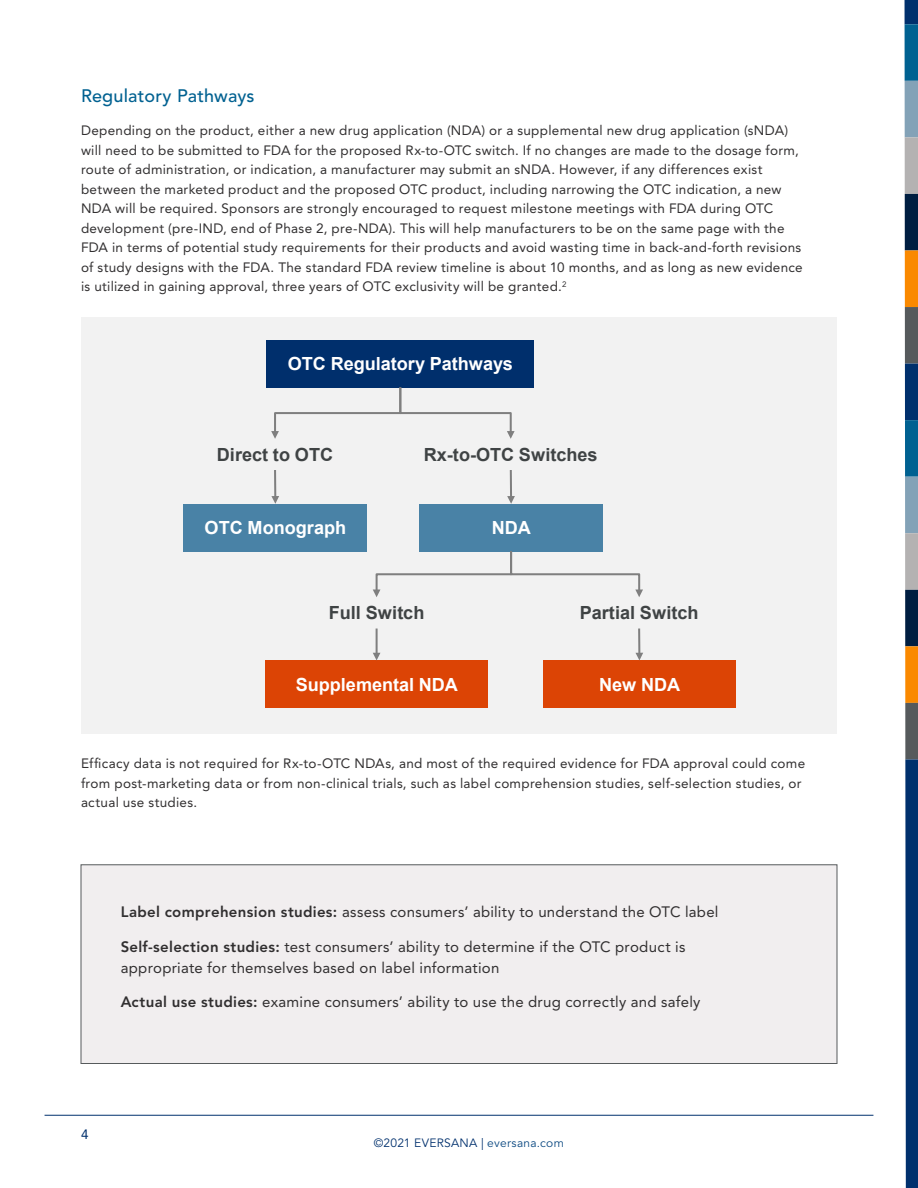
<style>
.page{position:relative;width:918px;height:1188px;background:#fff}
.page>*{position:absolute;margin:0;border:0;box-sizing:border-box;transform-origin:0 0}
.t1{font:700 18.15px "Arial";letter-spacing:-.005em;color:#fff}
.t2{font:700 18.15px "Arial";color:#3f4344}
.Copy{font:500 18px "Avenir LT Std";letter-spacing:.01em;color:#006191}
.Copy-2{font:15px/21px "Avenir LT Std";letter-spacing:.015em;color:#312f30}
.Copy-3{font:13.5px/19.5px "Avenir LT Std";letter-spacing:.02em;color:#312f30}
.t3{font:13.5px "Avenir LT Std";color:#00306d}
.t4{font:12px "Avenir LT Std";letter-spacing:.025em;color:#00306d}
.s1{font-weight:800}
.s2{color:#0d4a82}
</style>
<div class="page">
<hr style="left:45px;top:1115px;width:828px;height:1px;background:#00306d">
<div style="left:904px;top:0;width:14px;height:24px;background:#00306d"></div>
<div style="left:905px;top:24px;width:13px;height:57px;background:#006191"></div>
<div style="left:905px;top:81px;width:13px;height:56px;background:#83a2b7"></div>
<div style="left:905px;top:137px;width:13px;height:57px;background:#b4b2b2"></div>
<div style="left:905px;top:194px;width:13px;height:56px;background:#001e41"></div>
<div style="left:905px;top:250px;width:13px;height:57px;background:#fa8900"></div>
<div style="left:905px;top:307px;width:13px;height:57px;background:#565a5c"></div>
<div style="left:905px;top:364px;width:13px;height:56px;background:#00306d"></div>
<div style="left:905px;top:420px;width:13px;height:57px;background:#006191"></div>
<div style="left:905px;top:477px;width:13px;height:56px;background:#83a2b7"></div>
<div style="left:905px;top:533px;width:13px;height:57px;background:#b4b2b2"></div>
<div style="left:905px;top:590px;width:13px;height:56px;background:#001e41"></div>
<div style="left:905px;top:646px;width:13px;height:57px;background:#fa8900"></div>
<div style="left:905px;top:703px;width:13px;height:56px;background:#565a5c"></div>
<svg style="left:905px;top:759px;width:13px;height:429px;background:#0b3973"></svg>
<div style="left:81px;top:317px;width:755px;height:417px;background:#f2f2f2"></div>
<div style="left:419px;top:504px;width:184px;height:47px;background:#4982a6"></div>
<div style="left:265px;top:660px;width:223px;height:48px;background:#dc4405"></div>
<div style="left:266px;top:340px;width:268px;height:47px;background:#002f6c"></div>
<div style="left:183px;top:504px;width:184px;height:47px;background:#4982a6"></div>
<svg style="left:271px;top:387px;width:244px;height:52px"></svg>
<hr style="left:510px;top:470px;width:2px;height:27px;background:#7f7f7f">
<svg style="left:507px;top:496px;width:8px;height:8px"></svg>
<hr style="left:274px;top:470px;width:2px;height:27px;background:#7f7f7f">
<svg style="left:271px;top:496px;width:8px;height:8px"></svg>
<svg style="left:373px;top:551px;width:270px;height:46px"></svg>
<div style="left:543px;top:660px;width:193px;height:48px;background:#dc4405"></div>
<hr style="left:376px;top:629px;width:2px;height:25px;background:#7f7f7f">
<svg style="left:373px;top:653px;width:7px;height:7px"></svg>
<hr style="left:638px;top:629px;width:2px;height:25px;background:#7f7f7f">
<svg style="left:636px;top:653px;width:7px;height:7px"></svg>
<div style="left:81px;top:865px;width:756px;height:199px;background:#f1eeef;border:1px solid #565a5c"></div>
<p class="Copy" style="left:81px;top:85px;width:175px">Regulatory Pathways</p>
<p class="Copy-3" style="left:81px;top:121px;width:723px">Depending on the product, either a new drug application (NDA) or a supplemental new drug application (sNDA) will need to be submitted to FDA for the proposed Rx-to-OTC switch. If no changes are made to the dosage form, route of administration, or indication, a manufacturer may submit an sNDA. However, if any differences exist between the marketed product and the proposed OTC product, including narrowing the OTC indication, a new NDA will be required. Sponsors are strongly encouraged to request milestone meetings with FDA during OTC development (pre-IND, end of Phase 2, pre-NDA). This will help manufacturers to be on the same page with the FDA in terms of potential study requirements for their products and avoid wasting time in back-and-forth revisions of study designs with the FDA. The standard FDA review timeline is about 10 months, and as long as new evidence is utilized in gaining approval, three years of OTC exclusivity will be granted.<sup>2</sup></p>
<p class="t1" style="left:288px;top:351px;width:227px">OTC Regulatory Pathways</p>
<p class="t2" style="left:217px;top:442px;width:118px">Direct to OTC</p>
<p class="t2" style="left:424px;top:442px;width:175px">Rx-to-OTC Switches</p>
<p class="t1" style="left:205px;top:515px;width:143px">OTC Monograph</p>
<p class="t1" style="left:492px;top:515px;width:41px">NDA</p>
<p class="t2" style="left:329px;top:600px;width:97px">Full Switch</p>
<p class="t2" style="left:580px;top:600px;width:120px">Partial Switch</p>
<p class="t1" style="left:296px;top:672px;width:164px">Supplemental NDA</p>
<p class="t1" style="left:599px;top:672px;width:83px">New NDA</p>
<p class="Copy-3" style="left:81px;top:754px;width:726px">Efficacy data is not required for Rx-to-OTC NDAs, and most of the required evidence for FDA approval could come from post-marketing data or from non-clinical trials, such as label comprehension studies, self-selection studies, or actual use studies.</p>
<p class="Copy-2" style="left:121px;top:902px;width:599px"><span class="s1">Label comprehension studies:</span> assess consumers’ ability to understand the OTC label</p>
<p class="Copy-2" style="left:121px;top:936px;width:566px"><span class="s1">Self-selection studies:</span> test consumers’ ability to determine if the OTC product is appropriate for themselves based on label information</p>
<p class="Copy-2" style="left:121px;top:992px;width:581px"><span class="s1">Actual use studies:</span> examine consumers’ ability to use the drug correctly and safely</p>
<p class="t3" style="left:81px;top:1127px;width:9px">4</p>
<p class="t4" style="left:374px;top:1136px;width:192px">©2021 EVERSANA | <span class="s2">eversana.com</span></p>
</div>
